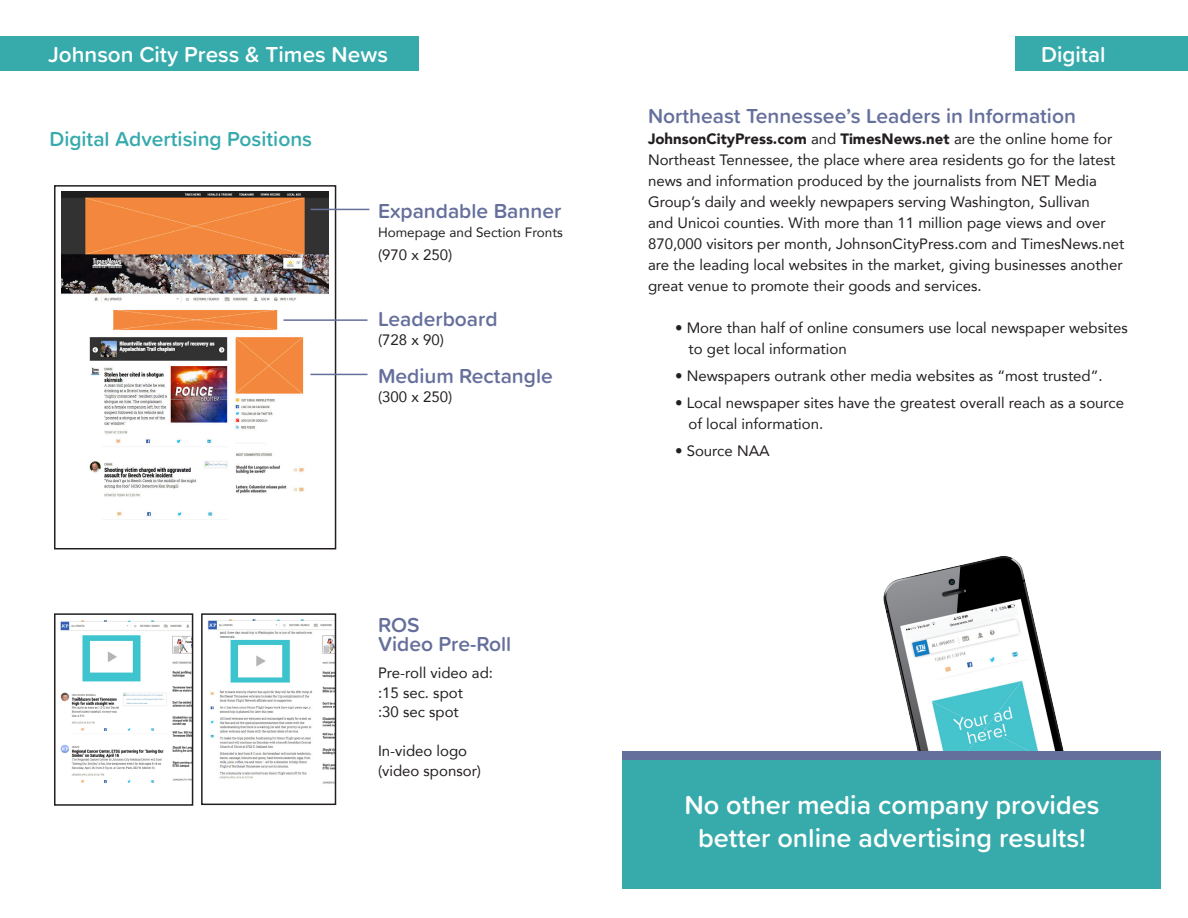
<style>
.page{position:relative;width:1188px;height:918px;background:#fff}
.page>*{position:absolute;margin:0;border:0;box-sizing:border-box;transform-origin:0 0}
.t1{font:600 27px/32.4px "Proxima Soft";color:#fff;text-align:center}
.t2{font:600 22.5px "Proxima Soft";color:#fff}
.t3{font:600 21px/19.5px "Proxima Soft";color:#656f9b}
.t4{font:600 21px "Proxima Soft";color:#37aaac}
.t5{font:15px/21px "Avenir";color:#231f20}
.t6{font:13.5px "Avenir";color:#231f20}
.s1{font-weight:900}
</style>
<div class="page">
<div style="left:1015px;top:36px;width:173px;height:35px;background:#37aaac"></div>
<img style="left:61px;top:192px;width:268px;height:324px">
<div style="left:54px;top:185px;width:282px;height:364px;border:2px solid #231f20"></div>
<div style="left:0;top:36px;width:418px;height:35px;background:#37aaac"></div>
<hr style="left:310px;top:209px;width:59px;height:1px;background:#656f9b">
<hr style="left:284px;top:319px;width:84px;height:2px;background:#656f9b">
<hr style="left:310px;top:374px;width:58px;height:1px;background:#656f9b">
<img style="left:868px;top:556px;width:266px;height:196px">
<div style="left:622px;top:754px;width:539px;height:136px;background:#37aaac"></div>
<div style="left:622px;top:752px;width:539px;height:8px;background:#656f9b"></div>
<img style="left:207px;top:619px;width:126px;height:165px">
<div style="left:201px;top:613px;width:135px;height:192px;border:2px solid #231f20"></div>
<img style="left:60px;top:620px;width:130px;height:163px">
<div style="left:54px;top:613px;width:139px;height:193px;border:2px solid #231f20"></div>
<h2 class="t2" style="left:48px;top:37px;width:341px">Johnson City Press &amp; Times News</h2>
<h3 class="t4" style="left:49px;top:123px;width:264px">Digital Advertising Positions</h3>
<h3 class="t3" style="left:378px;top:200px;width:185px">Expandable Banner</h3>
<p class="t6" style="left:378px;top:222px;width:186px">Homepage and Section Fronts</p>
<p class="t5" style="left:378px;top:244px;width:76px">(970 x 250)</p>
<h3 class="t3" style="left:378px;top:308px;width:121px">Leaderboard</h3>
<p class="t5" style="left:378px;top:329px;width:67px">(728 x 90)</p>
<h3 class="t3" style="left:378px;top:365px;width:176px">Medium Rectangle</h3>
<p class="t5" style="left:378px;top:386px;width:76px">(300 x 250)</p>
<h3 class="t3" style="left:378px;top:614px;width:135px">ROS<br>Video Pre-Roll</h3>
<p class="t5" style="left:378px;top:663px;width:117px;line-height:19.5px">Pre-roll video ad: :15 sec. spot<br>:30 sec spot</p>
<p class="t5" style="left:378px;top:741px;width:105px;line-height:19.5px">In-video logo (video sponsor)</p>
<h2 class="t2" style="left:1041px;top:37px;width:66px">Digital</h2>
<h3 class="t3" style="left:648px;top:106px;width:429px">Northeast Tennessee’s Leaders in Information</h3>
<p class="t5" style="left:648px;top:128px;width:478px"><span class="s1">JohnsonCityPress.com</span> and <span class="s1">TimesNews.net</span> are the online home for Northeast Tennessee, the place where area residents go for the latest news and information produced by the journalists from NET Media Group’s daily and weekly newpapers serving Washington, Sullivan<br>and Unicoi counties. With more than 11 million page views and over 870,000 visitors per month, JohnsonCityPress.com and TimesNews.net are the leading local websites in the market, giving businesses another great venue to promote their goods and services.</p>
<p class="t5" style="left:688px;top:317px;width:441px;text-indent:-14px">• More than half of online consumers use local newspaper websites to get local information</p>
<p class="t5" style="left:675px;top:365px;width:429px">• Newspapers outrank other media websites as “most trusted”.</p>
<p class="t5" style="left:688px;top:392px;width:437px;text-indent:-14px">• Local newspaper sites have the greatest overall reach as a source of local information.</p>
<p class="t5" style="left:675px;top:440px;width:96px">• Source NAA</p>
<h1 class="t1" style="left:684px;top:788px;width:417px">No other media company provides better online advertising results!</h1>
</div>
